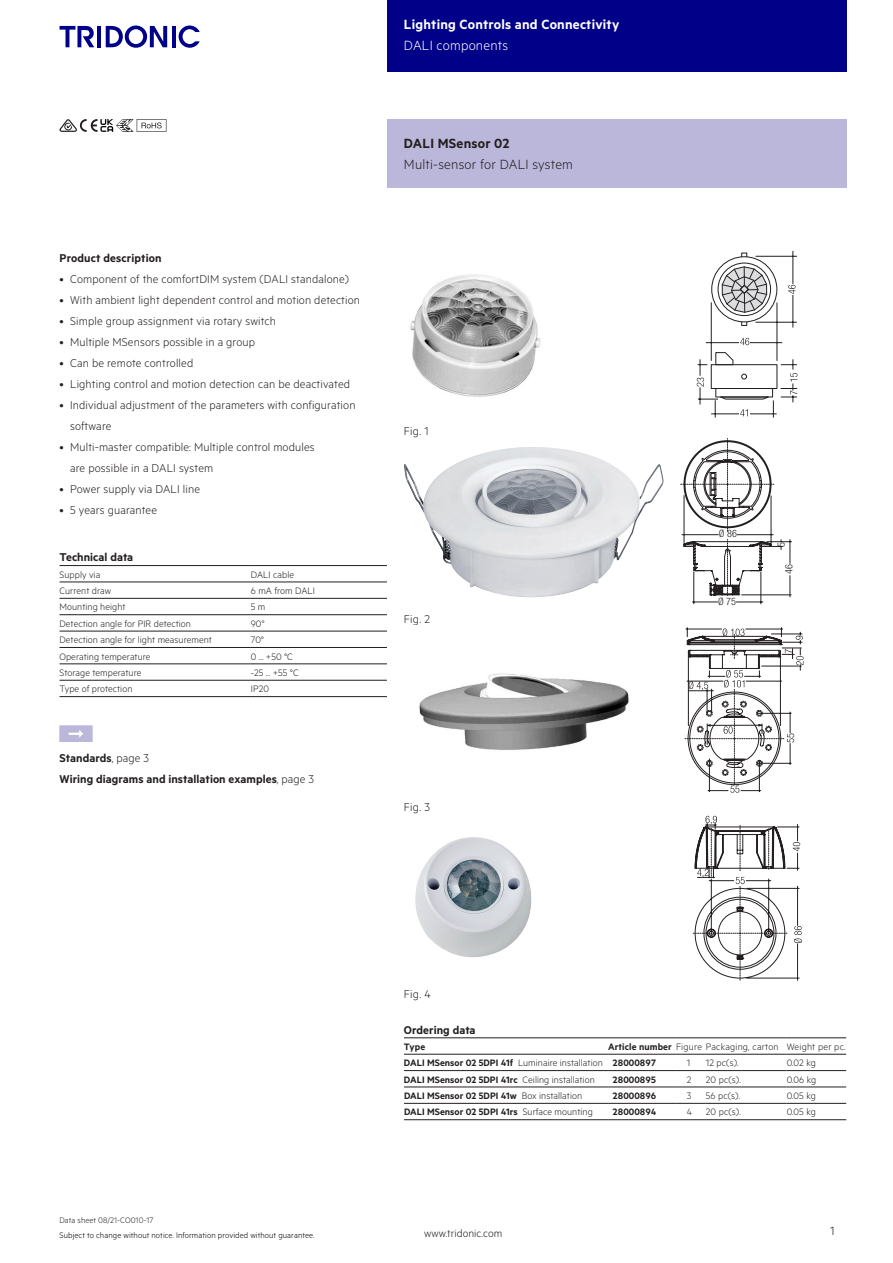
<style>
.page{position:relative;width:893px;height:1263px;background:#fff}
.page>*{position:absolute;margin:0;border:0;box-sizing:border-box;transform-origin:0 0}
.t1{font:15px "Tridonic Metric Print Semi";letter-spacing:.015em;color:#fff}
.t2{font:15px "Tridonic Metric Print Light";letter-spacing:.015em;color:#231f20}
.t3{font:15px "Tridonic Metric Print Light";letter-spacing:.015em;color:#fff}
.t4{font:15px "Tridonic Metric Print Semi";letter-spacing:.015em;color:#231f20}
.t5{font:13.5px "Tridonic Metric Print Light";color:#231f20}
.t6{font:12.75px/21px "Tridonic Metric Print Light";letter-spacing:.01em;color:#231f20}
.t7{font:12.75px/21.3px "Tridonic Metric Print Semi";letter-spacing:.005em;color:#231f20}
.t8{font:12px "Tridonic Metric Print Light";letter-spacing:.005em;color:#231f20}
.t9{font:10.5px "Tridonic Metric Print Light";letter-spacing:.005em;color:#231f20}
.t10{font:10.5px "Tridonic Metric Print Semi";letter-spacing:.005em;color:#231f20}
.t11{font:300 condensed 10.2px "Helvetica Neue LTW1 G";color:#231f20}
.t12{font:9px "Tridonic Metric Print Light";letter-spacing:.01em;color:#000}
.t13{font:9px "Tridonic Metric Print Light";letter-spacing:.005em;color:#231f20}
.s1{font-family:"Tridonic Metric Print Light"}
.s2{font-family:"Tridonic Metric Print Semi"}
</style>
<div class="page">
<div style="left:387px;top:0;width:459px;height:72px;background:#008"></div>
<hr style="left:97px;top:26px;width:4px;height:21px;background:#008">
<svg style="left:106px;top:26px;width:61px;height:22px"></svg>
<hr style="left:172px;top:26px;width:3px;height:21px;background:#008">
<svg style="left:179px;top:26px;width:21px;height:22px"></svg>
<svg style="left:60px;top:26px;width:34px;height:21px"></svg>
<svg style="left:60px;top:119px;width:106px;height:13px"></svg>
<hr style="left:60px;top:565px;width:191px;height:1px;background:#231f20">
<hr style="left:251px;top:565px;width:136px;height:1px;background:#231f20">
<hr style="left:60px;top:582px;width:191px;height:1px;background:#231f20">
<hr style="left:60px;top:598px;width:191px;height:1px;background:#231f20">
<hr style="left:60px;top:614px;width:191px;height:1px;background:#231f20">
<hr style="left:60px;top:631px;width:191px;height:1px;background:#231f20">
<hr style="left:60px;top:647px;width:191px;height:1px;background:#231f20">
<hr style="left:251px;top:582px;width:136px;height:1px;background:#231f20">
<hr style="left:251px;top:598px;width:136px;height:1px;background:#231f20">
<hr style="left:251px;top:614px;width:136px;height:1px;background:#231f20">
<hr style="left:251px;top:631px;width:136px;height:1px;background:#231f20">
<hr style="left:251px;top:647px;width:136px;height:1px;background:#231f20">
<hr style="left:60px;top:664px;width:191px;height:1px;background:#231f20">
<hr style="left:251px;top:664px;width:136px;height:1px;background:#231f20">
<hr style="left:60px;top:680px;width:191px;height:1px;background:#231f20">
<hr style="left:60px;top:696px;width:191px;height:1px;background:#231f20">
<hr style="left:251px;top:680px;width:136px;height:1px;background:#231f20">
<hr style="left:251px;top:696px;width:136px;height:1px;background:#231f20">
<div style="left:387px;top:119px;width:459px;height:68px;background:#bbb7da"></div>
<img style="left:410px;top:274px;width:131px;height:123px">
<hr style="left:793px;top:251px;width:1px;height:33px;background:#231f20">
<svg style="left:697px;top:253px;width:100px;height:165px"></svg>
<img style="left:404px;top:447px;width:260px;height:150px">
<svg style="left:681px;top:438px;width:111px;height:166px"></svg>
<img style="left:419px;top:673px;width:210px;height:77px">
<svg style="left:685px;top:628px;width:119px;height:165px"></svg>
<svg style="left:728px;top:726px;width:5px;height:8px"></svg>
<img style="left:415px;top:837px;width:117px;height:121px">
<svg style="left:693px;top:816px;width:109px;height:164px"></svg>
<svg style="left:404px;top:1071px;width:272px;height:32px"></svg>
<hr style="left:404px;top:1054px;width:204px;height:1px;background:#231f20">
<hr style="left:608px;top:1054px;width:68px;height:1px;background:#231f20">
<hr style="left:676px;top:1054px;width:30px;height:1px;background:#231f20">
<hr style="left:706px;top:1054px;width:81px;height:1px;background:#231f20">
<hr style="left:787px;top:1054px;width:59px;height:1px;background:#231f20">
<hr style="left:404px;top:1070px;width:204px;height:1px;background:#231f20">
<hr style="left:676px;top:1070px;width:30px;height:1px;background:#231f20">
<hr style="left:706px;top:1070px;width:81px;height:1px;background:#231f20">
<hr style="left:787px;top:1070px;width:59px;height:1px;background:#231f20">
<hr style="left:404px;top:1087px;width:204px;height:1px;background:#231f20">
<hr style="left:676px;top:1087px;width:30px;height:1px;background:#231f20">
<hr style="left:706px;top:1087px;width:81px;height:1px;background:#231f20">
<hr style="left:787px;top:1087px;width:59px;height:1px;background:#231f20">
<hr style="left:404px;top:1103px;width:204px;height:1px;background:#231f20">
<hr style="left:608px;top:1103px;width:68px;height:1px;background:#231f20">
<hr style="left:404px;top:1119px;width:204px;height:1px;background:#231f20">
<hr style="left:608px;top:1119px;width:68px;height:1px;background:#231f20">
<hr style="left:676px;top:1103px;width:30px;height:1px;background:#231f20">
<hr style="left:676px;top:1119px;width:30px;height:1px;background:#231f20">
<hr style="left:706px;top:1103px;width:81px;height:1px;background:#231f20">
<hr style="left:787px;top:1103px;width:59px;height:1px;background:#231f20">
<hr style="left:706px;top:1119px;width:81px;height:1px;background:#231f20">
<hr style="left:787px;top:1119px;width:59px;height:1px;background:#231f20">
<hr style="left:608px;top:1070px;width:68px;height:1px;background:#231f20">
<hr style="left:608px;top:1087px;width:68px;height:1px;background:#231f20">
<hr style="left:404px;top:1037px;width:204px;height:1px;background:#231f20">
<hr style="left:608px;top:1037px;width:68px;height:1px;background:#231f20">
<hr style="left:676px;top:1037px;width:30px;height:1px;background:#231f20">
<hr style="left:706px;top:1037px;width:81px;height:1px;background:#231f20">
<hr style="left:787px;top:1037px;width:59px;height:1px;background:#231f20">
<p class="t7" style="left:60px;top:247px;width:104px">Product description</p>
<p class="t6" style="left:60px;top:268px;width:291px">• Component of the comfortDIM system (DALI standalone)</p>
<p class="t6" style="left:60px;top:289px;width:302px">• With ambient light dependent control and motion detection</p>
<p class="t6" style="left:60px;top:310px;width:218px">• Simple group assignment via rotary switch</p>
<p class="t6" style="left:60px;top:331px;width:197px">• Multiple MSensors possible in a group</p>
<p class="t6" style="left:60px;top:352px;width:135px">• Can be remote controlled</p>
<p class="t6" style="left:60px;top:373px;width:292px">• Lighting control and motion detection can be deactivated</p>
<p class="t6" style="left:70px;top:394px;width:287px;text-indent:-11px">• Individual adjustment of the parameters with configuration software</p>
<p class="t6" style="left:70px;top:436px;width:246px;text-indent:-11px">• Multi-master compatible: Multiple control modules are possible in a DALI system</p>
<p class="t6" style="left:60px;top:478px;width:142px">• Power supply via DALI line</p>
<p class="t6" style="left:60px;top:499px;width:99px">• 5 years guarantee</p>
<p class="t7" style="left:60px;top:546px;width:75px">Technical data</p>
<p class="t9" style="left:60px;top:568px;width:42px">Supply via</p>
<p class="t9" style="left:251px;top:568px;width:45px">DALI cable</p>
<p class="t9" style="left:60px;top:585px;width:53px">Current draw</p>
<p class="t9" style="left:251px;top:585px;width:66px">6 mA from DALI</p>
<p class="t9" style="left:60px;top:601px;width:68px">Mounting height</p>
<p class="t9" style="left:251px;top:601px;width:16px">5 m</p>
<p class="t9" style="left:60px;top:617px;width:133px">Detection angle for PIR detection</p>
<p class="t9" style="left:251px;top:617px;width:15px">90°</p>
<p class="t9" style="left:60px;top:634px;width:154px">Detection angle for light measurement</p>
<p class="t9" style="left:251px;top:634px;width:15px">70°</p>
<p class="t9" style="left:60px;top:650px;width:93px">Operating temperature</p>
<p class="t9" style="left:251px;top:650px;width:43px">0 ... +50 °C</p>
<p class="t9" style="left:60px;top:667px;width:83px">Storage temperature</p>
<p class="t9" style="left:251px;top:667px;width:49px">-25 ... +55 °C</p>
<p class="t9" style="left:60px;top:683px;width:74px">Type of protection</p>
<p class="t9" style="left:251px;top:683px;width:20px">IP20</p>
<p class="t7" style="left:60px;top:746px;width:256px">Standards<span class="s1">, page 3<br></span>Wiring diagrams and installation examples<span class="s1">, page 3</span></p>
<p class="t1" style="left:404px;top:15px;width:217px">Lighting Controls and Connectivity</p>
<p class="t3" style="left:404px;top:37px;width:106px">DALI components</p>
<p class="t4" style="left:404px;top:134px;width:107px">DALI MSensor 02</p>
<p class="t2" style="left:404px;top:156px;width:171px">Multi-sensor for DALI system</p>
<p class="t6" style="left:404px;top:420px;width:26px">Fig. 1</p>
<p class="t6" style="left:404px;top:608px;width:28px">Fig. 2</p>
<p class="t6" style="left:404px;top:795px;width:28px">Fig. 3</p>
<p class="t11" style="left:719px;top:528px;width:19px">Ø 86</p>
<p class="t11" style="left:718px;top:595px;width:19px">Ø 75</p>
<p class="t11" style="left:775px;top:547px;width:6px;rotate:-90deg">5</p>
<p class="t11" style="left:783px;top:574px;width:11px;rotate:-90deg">46</p>
<p class="t13" style="left:60px;top:1215px;width:95px">Data sheet 08/21-CO010-17</p>
<p class="t12" style="left:60px;top:1229px;width:257px">Subject to change without notice. Information provided without guarantee.</p>
<p class="t6" style="left:404px;top:983px;width:28px">Fig. 4</p>
<p class="t7" style="left:404px;top:1018px;width:73px">Ordering data</p>
<p class="t10" style="left:404px;top:1040px;width:23px">Type</p>
<p class="t9" style="left:608px;top:1040px;width:239px"><span class="s2">Article number</span> Figure Packaging, carton Weight per pc.</p>
<p class="t10" style="left:404px;top:1057px;width:254px">DALI MSensor 02 5DPI 41f <span class="s1">Luminaire installation</span> 28000897</p>
<p class="t9" style="left:687px;top:1057px;width:5px">1</p>
<p class="t9" style="left:706px;top:1057px;width:34px">12 pc(s).</p>
<p class="t9" style="left:787px;top:1057px;width:31px">0.02 kg</p>
<p class="t10" style="left:404px;top:1073px;width:192px">DALI MSensor 02 5DPI 41rc <span class="s1">Ceiling installation</span></p>
<p class="t10" style="left:612px;top:1073px;width:46px">28000895</p>
<p class="t9" style="left:687px;top:1073px;width:6px">2</p>
<p class="t9" style="left:706px;top:1073px;width:36px">20 pc(s).</p>
<p class="t9" style="left:787px;top:1073px;width:31px">0.06 kg</p>
<p class="t10" style="left:404px;top:1089px;width:180px">DALI MSensor 02 5DPI 41w <span class="s1">Box installation</span></p>
<p class="t10" style="left:612px;top:1089px;width:46px">28000896</p>
<p class="t9" style="left:687px;top:1090px;width:6px">3</p>
<p class="t9" style="left:706px;top:1090px;width:36px">56 pc(s).</p>
<p class="t9" style="left:787px;top:1090px;width:31px">0.05 kg</p>
<p class="t10" style="left:404px;top:1106px;width:190px">DALI MSensor 02 5DPI 41rs <span class="s1">Surface mounting</span></p>
<p class="t10" style="left:612px;top:1106px;width:46px">28000894</p>
<p class="t9" style="left:687px;top:1106px;width:7px">4</p>
<p class="t9" style="left:706px;top:1106px;width:36px">20 pc(s).</p>
<p class="t9" style="left:787px;top:1106px;width:31px">0.05 kg</p>
<p class="t8" style="left:424px;top:1227px;width:80px">www.tridonic.com</p>
<p class="t5" style="left:830px;top:1223px;width:6px">1</p>
</div>
